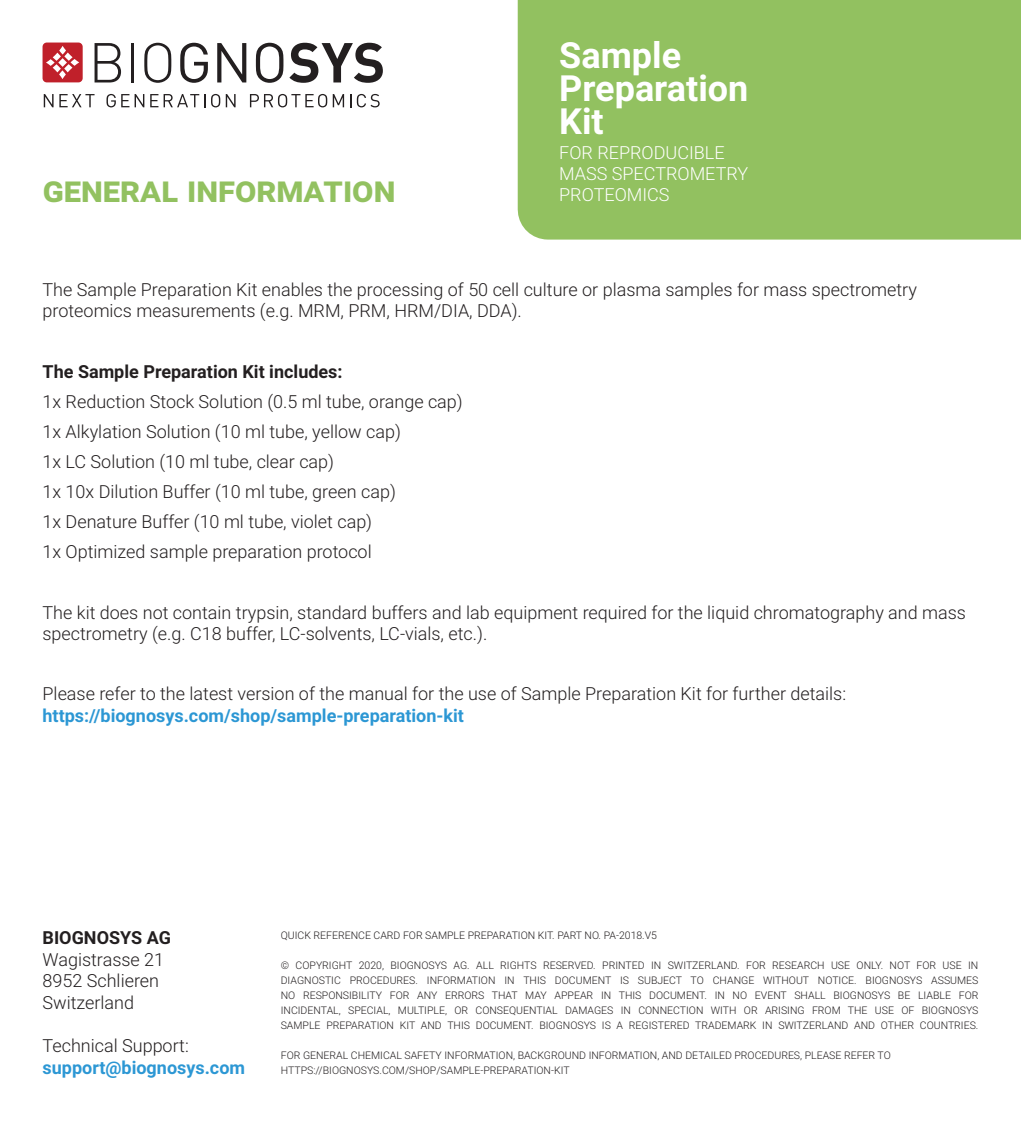
<style>
.page{position:relative;width:1021px;height:1123px;background:#fff}
.page>*{position:absolute;margin:0;border:0;box-sizing:border-box;transform-origin:0 0}
.t1{font:700 36px "Roboto";color:#fff}
.t2{font:700 36px "Roboto";color:#92c160}
.t3{font:300 18px/21.6px "Roboto";color:#231f20}
.t4{font:700 18px "Roboto";color:#2c97d4}
.t5{font:700 18px "Roboto";color:#231f20}
.t6{font:300 18px "Roboto";color:#fff}
.t7{font:300 10.5px/15px "Roboto";color:#231f20;text-align:justify}
</style>
<div class="page">
<div style="left:517px;top:0;width:503px;height:239px;background:#92c160"></div>
<svg style="left:95px;top:43px;width:26px;height:39px"></svg>
<hr style="left:131px;top:43px;width:3px;height:39px;background:#231f20">
<svg style="left:144px;top:43px;width:27px;height:40px"></svg>
<svg style="left:180px;top:43px;width:28px;height:40px"></svg>
<svg style="left:217px;top:43px;width:29px;height:39px"></svg>
<svg style="left:256px;top:43px;width:27px;height:40px"></svg>
<svg style="left:289px;top:43px;width:94px;height:40px"></svg>
<svg style="left:43px;top:43px;width:40px;height:39px;background:#cc4b53"></svg>
<svg style="left:250px;top:94px;width:77px;height:13px"></svg>
<svg style="left:333px;top:94px;width:11px;height:13px"></svg>
<svg style="left:350px;top:94px;width:1px;height:13px"></svg>
<svg style="left:357px;top:94px;width:22px;height:13px"></svg>
<svg style="left:44px;top:94px;width:51px;height:13px"></svg>
<svg style="left:106px;top:94px;width:23px;height:13px"></svg>
<svg style="left:135px;top:94px;width:9px;height:13px"></svg>
<svg style="left:150px;top:94px;width:8px;height:13px"></svg>
<svg style="left:164px;top:94px;width:41px;height:13px"></svg>
<svg style="left:211px;top:94px;width:9px;height:13px"></svg>
<svg style="left:226px;top:94px;width:9px;height:13px"></svg>
<p class="t2" style="left:43px;top:164px;width:354px">General Information</p>
<p class="t1" style="left:559px;top:30px;width:123px">Sample</p>
<p class="t1" style="left:559px;top:63px;width:191px">Preparation</p>
<p class="t1" style="left:559px;top:96px;width:46px">Kit</p>
<p class="t6" style="left:559px;top:140px;width:167px">FOR REPRODUCIBLE</p>
<p class="t6" style="left:559px;top:161px;width:190px">MASS SPECTROMETRY</p>
<p class="t6" style="left:559px;top:182px;width:112px">PROTEOMICS</p>
<p class="t3" style="left:43px;top:278px;width:876px">The Sample Preparation Kit enables the processing of 50 cell culture or plasma samples for mass spectrometry proteomics measurements (e.g. MRM, PRM, HRM/DIA, DDA).</p>
<p class="t5" style="left:43px;top:358px;width:301px">The Sample Preparation Kit includes:</p>
<p class="t3" style="left:43px;top:390px;width:422px">1x Reduction Stock Solution (0.5 ml tube, orange cap)</p>
<p class="t3" style="left:43px;top:420px;width:360px">1x Alkylation Solution (10 ml tube, yellow cap)</p>
<p class="t3" style="left:43px;top:450px;width:293px">1x LC Solution (10 ml tube, clear cap)</p>
<p class="t3" style="left:43px;top:480px;width:355px">1x 10x Dilution Buffer (10 ml tube, green cap)</p>
<p class="t3" style="left:43px;top:510px;width:331px">1x Denature Buffer (10 ml tube, violet cap)</p>
<p class="t3" style="left:43px;top:540px;width:331px">1x Optimized sample preparation protocol</p>
<p class="t3" style="left:43px;top:600px;width:925px">The kit does not contain trypsin, standard buffers and lab equipment required for the liquid chromatography and mass spectrometry (e.g. C18 buffer, LC-solvents, LC-vials, etc.).</p>
<p class="t3" style="left:43px;top:682px;width:805px">Please refer to the latest version of the manual for the use of Sample Preparation Kit for further details:</p>
<p class="t4" style="left:43px;top:703px;width:423px">https://biognosys.com/shop/sample-preparation-kit</p>
<h2 class="t5" style="left:43px;top:925px;width:130px">BIOGNOSYS AG</h2>
<h2 class="t3" style="left:43px;top:947px;width:123px">Wagistrasse 21<br>8952 Schlieren<br>Switzerland</h2>
<h2 class="t3" style="left:43px;top:1034px;width:148px">Technical Support:</h2>
<h2 class="t4" style="left:43px;top:1054px;width:204px">support@biognosys.com</h2>
<p class="t7" style="left:281px;top:927px;width:378px">QUICK REFERENCE CARD FOR SAMPLE PREPARATION KIT. PART NO. PA-2018.V5</p>
<p class="t7" style="left:281px;top:957px;width:699px">© COPYRIGHT 2020, BIOGNOSYS AG. ALL RIGHTS RESERVED. PRINTED IN SWITZERLAND. FOR RESEARCH USE ONLY. NOT FOR USE IN DIAGNOSTIC PROCEDURES. INFORMATION IN THIS DOCUMENT IS SUBJECT TO CHANGE WITHOUT NOTICE. BIOGNOSYS ASSUMES NO RESPONSIBILITY FOR ANY ERRORS THAT MAY APPEAR IN THIS DOCUMENT. IN NO EVENT SHALL BIOGNOSYS BE LIABLE FOR INCIDENTAL, SPECIAL, MULTIPLE, OR CONSEQUENTIAL DAMAGES IN CONNECTION WITH OR ARISING FROM THE USE OF BIOGNOSYS SAMPLE PREPARATION KIT AND THIS DOCUMENT. BIOGNOSYS IS A REGISTERED TRADEMARK IN SWITZERLAND AND OTHER COUNTRIES.</p>
<p class="t7" style="left:281px;top:1047px;width:611px">FOR GENERAL CHEMICAL SAFETY INFORMATION, BACKGROUND INFORMATION, AND DETAILED PROCEDURES, PLEASE REFER TO</p>
<p class="t7" style="left:281px;top:1062px;width:290px">HTTPS://BIOGNOSYS.COM/SHOP/SAMPLE-PREPARATION-KIT</p>
</div>
